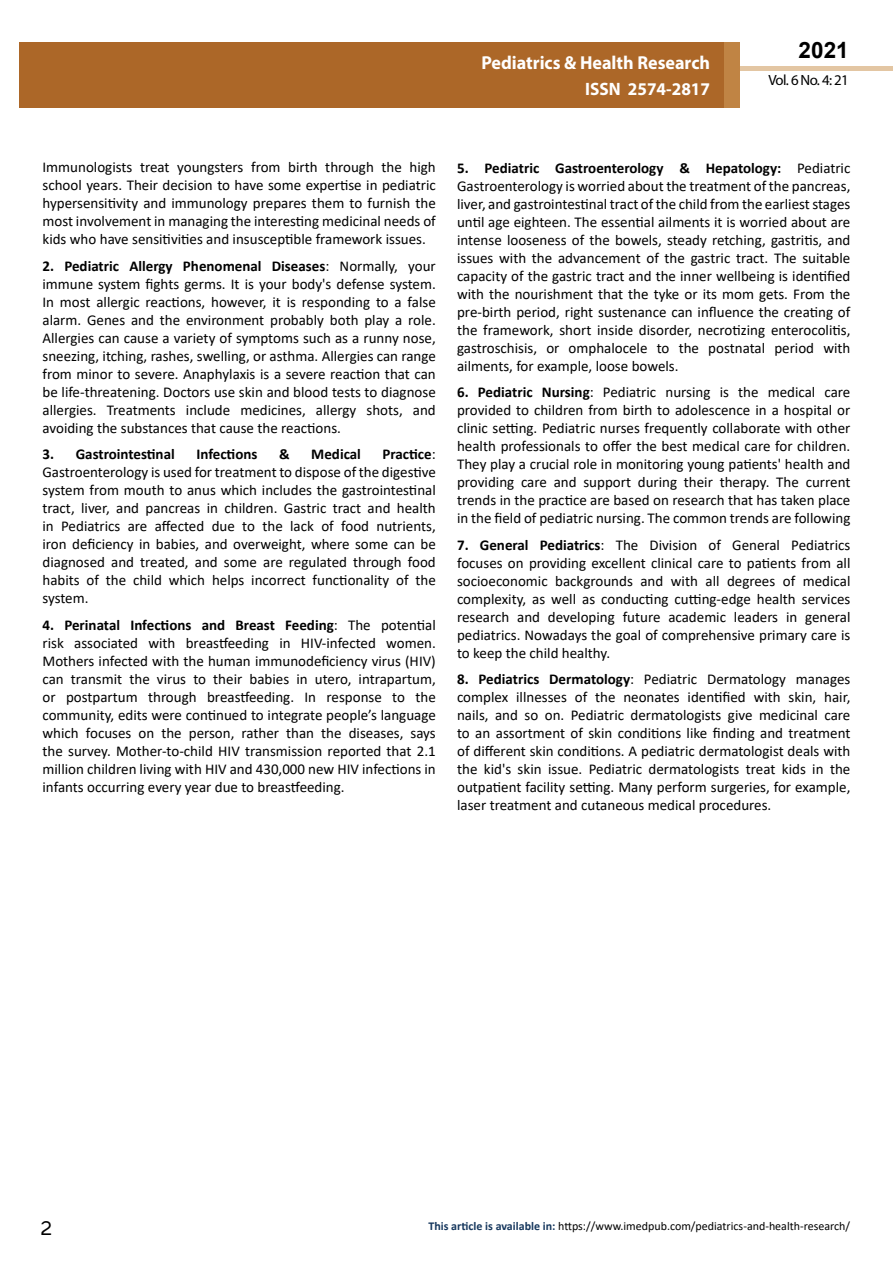
<style>
.page{position:relative;width:893px;height:1263px;background:#fff}
.page>*{position:absolute;margin:0;border:0;box-sizing:border-box;transform-origin:0 0}
.t1{font:25.5px "Tunga";color:#000}
.t2{font:700 22.5px "Arial";color:#000}
.t3{font:700 18.75px "Myriad Pro";color:#fff;scale:.96 1}
.t4{font:700 18px "Myriad Pro";color:#fff;scale:.96 1}
.t5{font:15px/18px "Calibri";color:#000;text-align:justify}
.t6{font:700 15px "Calibri";color:#000}
.t7{font:14.85px "Myriad Pro";letter-spacing:-.04em;color:#000}
.t8{font:12px "Calibri";color:#000}
.s1{font-weight:700}
.s2{font-weight:700;color:#16375d}
</style>
<div class="page">
<div style="left:722px;top:66px;width:171px;height:5px;background:#e3c6a3"></div>
<div style="left:19px;top:42px;width:706px;height:66px;background:#ac6728"></div>
<div style="left:725px;top:42px;width:15px;height:66px;background:#c08444"></div>
<p class="t3" style="left:481px;top:50px;width:240px">Pediatrics &amp; Health Research</p>
<p class="t4" style="left:585px;top:77px;width:131px">ISSN 2574-2817</p>
<h2 class="t2" style="left:799px;top:35px;width:52px">2021</h2>
<p class="t7" style="left:768px;top:71px;width:82px">Vol. 6 No. 4: 21</p>
<p class="t5" style="left:43px;top:158px;width:395px">Immunologists treat youngsters from birth through the high school years. Their decision to have some expertise in pediatric hypersensitivity and immunology prepares them to furnish the most involvement in managing the interesting medicinal needs of kids who have sensitivities and insusceptible framework issues.</p>
<p class="t5" style="left:43px;top:257px;width:395px"><span class="s1">2. Pediatric Allergy Phenomenal Diseases</span>: Normally, your immune system fights germs. It is your body's defense system.<br>In most allergic reactions, however, it is responding to a false alarm. Genes and the environment probably both play a role.<br>Allergies can cause a variety of symptoms such as a runny nose, sneezing, itching, rashes, swelling, or asthma. Allergies can range from minor to severe. Anaphylaxis is a severe reaction that can be life-threatening. Doctors use skin and blood tests to diagnose allergies. Treatments include medicines, allergy shots, and avoiding the substances that cause the reactions.</p>
<p class="t6" style="left:43px;top:444px;width:134px">3. Gastrointestinal</p>
<p class="t6" style="left:196px;top:444px;width:63px">Infections</p>
<p class="t6" style="left:279px;top:444px;width:12px">&amp;</p>
<p class="t6" style="left:311px;top:444px;width:51px">Medical</p>
<p class="t5" style="left:43px;top:445px;width:395px;text-indent:340px"><span class="s1">Practice</span>:<br>Gastroenterology is used for treatment to dispose of the digestive system from mouth to anus which includes the gastrointestinal tract, liver, and pancreas in children. Gastric tract and health in Pediatrics are affected due to the lack of food nutrients, iron deficiency in babies, and overweight, where some can be diagnosed and treated, and some are regulated through food habits of the child which helps incorrect functionality of the system.</p>
<p class="t5" style="left:43px;top:616px;width:395px"><span class="s1">4. Perinatal Infections and Breast Feeding</span>: The potential risk associated with breastfeeding in HIV-infected women.<br>Mothers infected with the human immunodeficiency virus (HIV) can transmit the virus to their babies in utero, intrapartum, or postpartum through breastfeeding. In response to the community, edits were continued to integrate people’s language which focuses on the person, rather than the diseases, says the survey. Mother-to-child HIV transmission reported that 2.1 million children living with HIV and 430,000 new HIV infections in infants occurring every year due to breastfeeding.</p>
<p class="t5" style="left:457px;top:158px;width:395px"><span class="s1">5. Pediatric Gastroenterology &amp; Hepatology:</span> Pediatric Gastroenterology is worried about the treatment of the pancreas, liver, and gastrointestinal tract of the child from the earliest stages until age eighteen. The essential ailments it is worried about are intense looseness of the bowels, steady retching, gastritis, and issues with the advancement of the gastric tract. The suitable capacity of the gastric tract and the inner wellbeing is identified with the nourishment that the tyke or its mom gets. From the pre-birth period, right sustenance can influence the creating of the framework, short inside disorder, necrotizing enterocolitis, gastroschisis, or omphalocele to the postnatal period with ailments, for example, loose bowels.</p>
<p class="t5" style="left:457px;top:383px;width:395px"><span class="s1">6. Pediatric Nursing</span>: Pediatric nursing is the medical care provided to children from birth to adolescence in a hospital or clinic setting. Pediatric nurses frequently collaborate with other health professionals to offer the best medical care for children.<br>They play a crucial role in monitoring young patients' health and providing care and support during their therapy. The current trends in the practice are based on research that has taken place in the field of pediatric nursing. The common trends are following</p>
<p class="t5" style="left:457px;top:536px;width:395px"><span class="s1">7. General Pediatrics</span>: The Division of General Pediatrics focuses on providing excellent clinical care to patients from all socioeconomic backgrounds and with all degrees of medical complexity, as well as conducting cutting-edge health services research and developing future academic leaders in general pediatrics. Nowadays the goal of comprehensive primary care is to keep the child healthy.</p>
<p class="t5" style="left:457px;top:670px;width:395px"><span class="s1">8. Pediatrics Dermatology</span>: Pediatric Dermatology manages complex illnesses of the neonates identified with skin, hair, nails, and so on. Pediatric dermatologists give medicinal care to an assortment of skin conditions like finding and treatment of different skin conditions. A pediatric dermatologist deals with the kid's skin issue. Pediatric dermatologists treat kids in the outpatient facility setting. Many perform surgeries, for example, laser treatment and cutaneous medical procedures.</p>
<h1 class="t1" style="left:41px;top:1211px;width:13px">2</h1>
<p class="t8" style="left:428px;top:1217px;width:423px"><span class="s2">This article is available in:</span> https://www.imedpub.com/pediatrics-and-health-research/</p>
</div>
